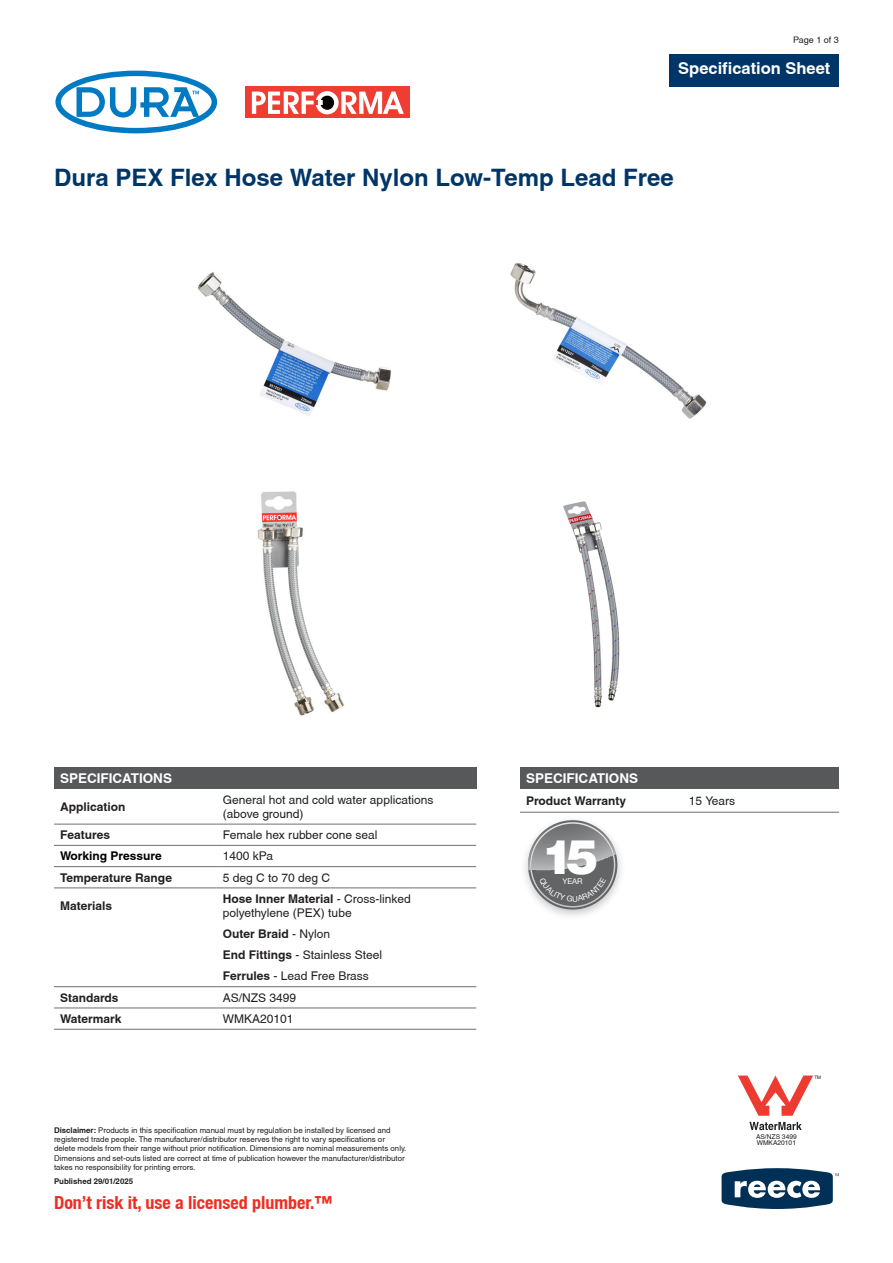
<style>
.page{position:relative;width:893px;height:1263px;background:#fff}
.page>*{position:absolute;margin:0;border:0;box-sizing:border-box;transform-origin:0 0}
.t1{font:900 47.7px "Helvetica Neue";color:#fff}
.t2{font:700 24px "Helvetica";color:#003667}
.t3{font:700 condensed 18px "Helvetica Neue";color:#ee2e22}
.t4{font:700 16.5px "Helvetica";color:#fff}
.t5{font:700 13.5px "Helvetica";color:#fff}
.t6{font:12px/14.4px "Helvetica";color:#231f20}
.t7{font:700 12px "Helvetica";color:#231f20}
.t8{font:700 12px "Helvetica";color:#000}
.t9{font:9px "Helvetica";color:#231f20}
.t10{font:7.8px/9.4px "Helvetica";color:#231f20}
.t11{font:700 7.8px "Helvetica";color:#231f20}
.t12{font:7.8px "Helvetica Neue";color:#fff}
.t13{font:6.6px "Helvetica";color:#231f20}
.t14{font:4.65px "Helvetica";color:#231f20}
.s1{font-weight:700}
.s2{font-weight:400}
</style>
<div class="page">
<svg style="left:722px;top:1168px;width:117px;height:41px"></svg>
<div style="left:670px;top:54px;width:169px;height:32px;background:#003667"></div>
<div style="left:55px;top:71px;width:162px;height:62px;border:6px solid #007ac2;border-radius:50%"></div>
<svg style="left:77px;top:87px;width:122px;height:30px"></svg>
<div style="left:245px;top:86px;width:165px;height:32px;background:#ee3e34"></div>
<svg style="left:252px;top:91px;width:152px;height:23px"></svg>
<img style="left:198px;top:272px;width:193px;height:144px">
<div style="left:54px;top:767px;width:422px;height:22px;background:#57585a"></div>
<hr style="left:54px;top:824px;width:163px;height:1px;background:#6d6f73">
<hr style="left:217px;top:824px;width:259px;height:1px;background:#6d6f73">
<hr style="left:54px;top:845px;width:163px;height:1px;background:#6d6f73">
<hr style="left:217px;top:845px;width:259px;height:1px;background:#6d6f73">
<hr style="left:54px;top:866px;width:163px;height:1px;background:#6d6f73">
<hr style="left:217px;top:866px;width:259px;height:1px;background:#6d6f73">
<hr style="left:54px;top:888px;width:163px;height:1px;background:#6d6f73">
<hr style="left:217px;top:888px;width:259px;height:1px;background:#6d6f73">
<hr style="left:54px;top:986px;width:163px;height:1px;background:#6d6f73">
<hr style="left:217px;top:986px;width:259px;height:1px;background:#6d6f73">
<hr style="left:54px;top:1008px;width:163px;height:1px;background:#6d6f73">
<hr style="left:217px;top:1008px;width:259px;height:1px;background:#6d6f73">
<hr style="left:54px;top:1029px;width:163px;height:1px;background:#6d6f73">
<hr style="left:217px;top:1029px;width:259px;height:1px;background:#6d6f73">
<svg style="left:738px;top:1075px;width:75px;height:41px"></svg>
<svg style="left:749px;top:1122px;width:53px;height:8px"></svg>
<img style="left:510px;top:263px;width:197px;height:156px">
<div style="left:520px;top:767px;width:319px;height:22px;background:#57585a"></div>
<hr style="left:520px;top:812px;width:163px;height:1px;background:#6d6f73">
<hr style="left:683px;top:812px;width:156px;height:1px;background:#6d6f73">
<img style="left:520px;top:812px;width:105px;height:104px">
<img style="left:257px;top:491px;width:87px;height:225px">
<img style="left:563px;top:501px;width:57px;height:207px">
<svg style="left:528px;top:820px;width:89px;height:89px"></svg>
<p class="t9" style="left:793px;top:35px;width:47px">Page 1 of 3</p>
<h3 class="t4" style="left:678px;top:58px;width:154px">Specification Sheet</h3>
<h2 class="t2" style="left:54px;top:163px;width:621px">Dura PEX Flex Hose Water Nylon Low-Temp Lead Free</h2>
<p class="t5" style="left:60px;top:770px;width:114px">SPECIFICATIONS</p>
<p class="t7" style="left:60px;top:799px;width:67px">Application</p>
<p class="t6" style="left:223px;top:792px;width:212px">General hot and cold water applications (above ground)</p>
<p class="t7" style="left:60px;top:827px;width:52px">Features</p>
<p class="t6" style="left:223px;top:828px;width:156px">Female hex rubber cone seal</p>
<p class="t8" style="left:60px;top:849px;width:103px">Working Pressure</p>
<p class="t6" style="left:223px;top:849px;width:52px">1400 kPa</p>
<p class="t7" style="left:60px;top:870px;width:114px">Temperature Range</p>
<p class="t6" style="left:223px;top:870px;width:109px">5 deg C to 70 deg C</p>
<p class="t7" style="left:60px;top:898px;width:54px">Materials</p>
<p class="t6" style="left:223px;top:891px;width:189px"><span class="s1">Hose Inner Material</span> - Cross-linked polyethylene (PEX) tube</p>
<p class="t7" style="left:223px;top:926px;width:109px">Outer Braid <span class="s2">- Nylon</span></p>
<p class="t6" style="left:223px;top:948px;width:161px"><span class="s1">End Fittings</span> - Stainless Steel</p>
<p class="t6" style="left:223px;top:969px;width:148px"><span class="s1">Ferrules</span> - Lead Free Brass</p>
<p class="t7" style="left:60px;top:990px;width:60px">Standards</p>
<p class="t6" style="left:223px;top:990px;width:75px">AS/NZS 3499</p>
<p class="t7" style="left:60px;top:1011px;width:63px">Watermark</p>
<p class="t6" style="left:223px;top:1011px;width:72px">WMKA20101</p>
<p class="t10" style="left:54px;top:1125px;width:354px"><span class="s1">Disclaimer:</span> Products in this specification manual must by regulation be installed by licensed and registered trade people. The manufacturer/distributor reserves the right to vary specifications or delete models from their range without prior notification. Dimensions are nominal measurements only.<br>Dimensions and set-outs listed are correct at time of publication however the manufacturer/distributor takes no responsibility for printing errors.</p>
<p class="t11" style="left:54px;top:1176px;width:81px">Published 29/01/2025</p>
<h3 class="t3" style="left:54px;top:1192px;width:280px">Don’t risk it, use a licensed plumber.™</h3>
<p class="t5" style="left:526px;top:770px;width:114px">SPECIFICATIONS</p>
<p class="t7" style="left:526px;top:793px;width:101px">Product Warranty</p>
<p class="t6" style="left:689px;top:793px;width:48px">15 Years</p>
<p class="t1" style="left:541px;top:828px;width:58px">15</p>
<p class="t12" style="left:563px;top:876px;width:22px">YEAR</p>
<p class="t14" style="left:814px;top:1074px;width:8px">TM</p>
<p class="t13" style="left:756px;top:1132px;width:42px">AS/NZS 3499</p>
<p class="t13" style="left:757px;top:1139px;width:41px">WMKA20101</p>
</div>
